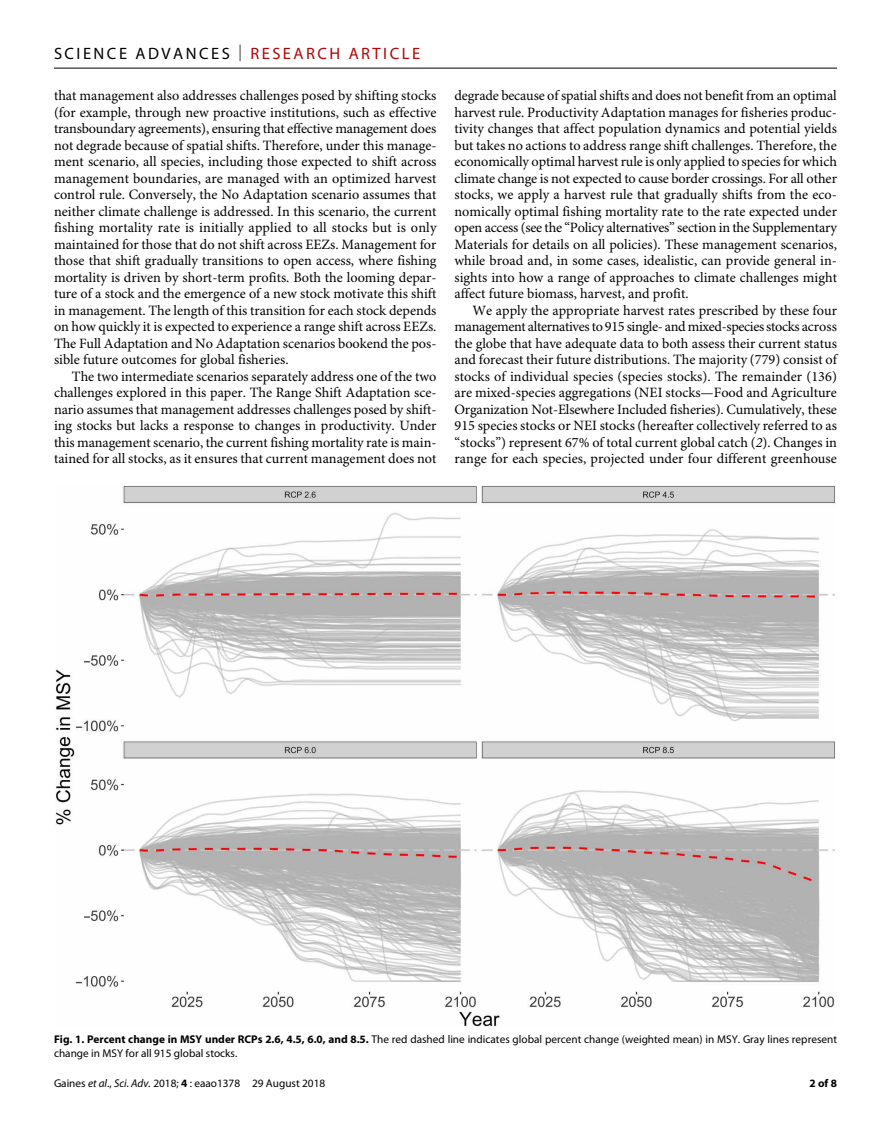
<style>
.page{position:relative;width:891px;height:1134px;background:#fff}
.page>*{position:absolute;margin:0;border:0;box-sizing:border-box;transform-origin:0 0}
.t1{font:16.5px "Myriad Pro";letter-spacing:.15em;color:#000}
.t2{font:14.25px/16.5px "Minion Pro";color:#000;text-align:justify}
.t3{font:11.25px/15px "Myriad Pro";color:#000}
.t4{font:700 11.25px "Myriad Pro";color:#000}
.s1{font-weight:300}
.s2{color:#b10508}
.s3{font-style:italic}
.s4{font-weight:700}
</style>
<div class="page">
<hr style="left:54px;top:68px;width:783px;height:1px;background:#000">
<img style="left:55px;top:486px;width:780px;height:540px">
<p class="t1" style="left:54px;top:40px;width:368px">SCIENCE ADVANCES <span class="s1">|</span> <span class="s2">RESEARCH ARTICLE</span></p>
<p class="t2" style="left:54px;top:89px;width:384px">that management also addresses challenges posed by shifting stocks (for example, through new proactive institutions, such as effective transboundary agreements), ensuring that effective management does not degrade because of spatial shifts. Therefore, under this manage&shy;ment scenario, all species, including those expected to shift across management boundaries, are managed with an optimized harvest control rule. Conversely, the No Adaptation scenario assumes that neither climate challenge is addressed. In this scenario, the current fishing mortality rate is initially applied to all stocks but is only maintained for those that do not shift across EEZs. Management for those that shift gradually transitions to open access, where fishing mortality is driven by short-term profits. Both the looming depar&shy;ture of a stock and the emergence of a new stock motivate this shift in management. The length of this transition for each stock depends on how quickly it is expected to experience a range shift across EEZs.<br>The Full Adaptation and No Adaptation scenarios bookend the pos&shy;sible future outcomes for global fisheries.</p>
<p class="t2" style="left:54px;top:369px;width:384px;text-indent:18px">The two intermediate scenarios separately address one of the two challenges explored in this paper. The Range Shift Adaptation sce&shy;nario assumes that management addresses challenges posed by shift&shy;ing stocks but lacks a response to changes in productivity. Under this management scenario, the current fishing mortality rate is main&shy;tained for all stocks, as it ensures that current management does not</p>
<p class="t2" style="left:454px;top:89px;width:384px">degrade because of spatial shifts and does not benefit from an optimal harvest rule. Productivity Adaptation manages for fisheries produc&shy;tivity changes that affect population dynamics and potential yields but takes no actions to address range shift challenges. Therefore, the economically optimal harvest rule is only applied to species for which climate change is not expected to cause border crossings. For all other stocks, we apply a harvest rule that gradually shifts from the eco&shy;nomically optimal fishing mortality rate to the rate expected under open access (see the “Policy alternatives” section in the Supplementary Materials for details on all policies). These management scenarios, while broad and, in some cases, idealistic, can provide general in&shy;sights into how a range of approaches to climate challenges might affect future biomass, harvest, and profit.</p>
<p class="t2" style="left:454px;top:303px;width:384px;text-indent:18px">We apply the appropriate harvest rates prescribed by these four management alternatives to 915 single- and mixed-species stocks across the globe that have adequate data to both assess their current status and forecast their future distributions. The majority (779) consist of stocks of individual species (species stocks). The remainder (136) are mixed-species aggregations (NEI stocks—Food and Agriculture Organization Not-Elsewhere Included fisheries). Cumulatively, these 915 species stocks or NEI stocks (hereafter collectively referred to as “stocks”) represent 67% of total current global catch (<span class="s3">2</span>). Changes in range for each species, projected under four different greenhouse</p>
<p class="t3" style="left:54px;top:1031px;width:785px"><span class="s4">Fig. 1. Percent change in MSY under RCPs 2.6, 4.5, 6.0, and 8.5.</span> The red dashed line indicates global percent change (weighted mean) in MSY. Gray lines represent change in MSY for all 915 global stocks.</p>
<p class="t3" style="left:54px;top:1076px;width:273px">Gaines <span class="s3">et al</span>., <span class="s3">Sci. Adv.</span> 2018; <span class="s4">4</span> : eaao1378 29 August 2018</p>
<p class="t4" style="left:810px;top:1074px;width:29px">2 of 8</p>
</div>
